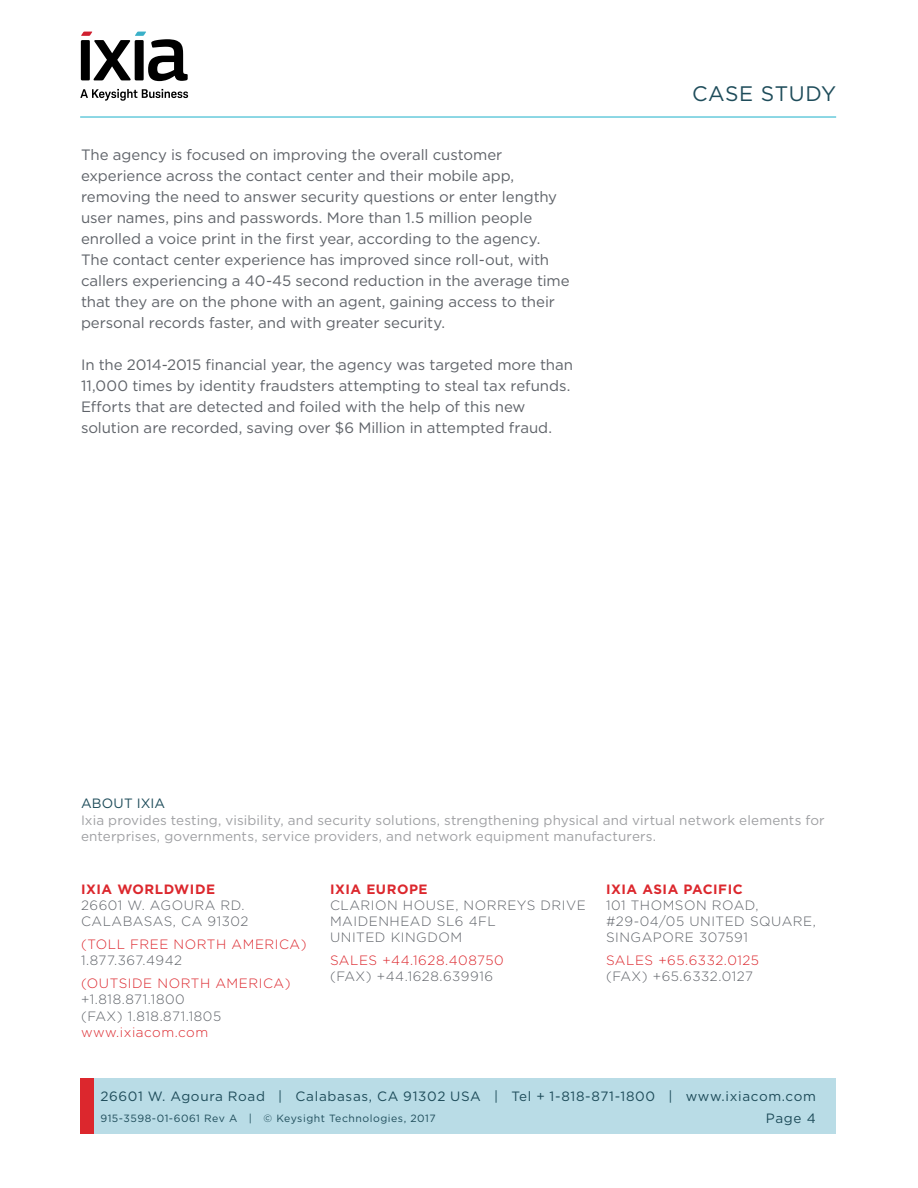
<style>
.page{position:relative;width:918px;height:1188px;background:#fff}
.page>*{position:absolute;margin:0;border:0;box-sizing:border-box;transform-origin:0 0}
.Subtitle{font:21px "Gotham";letter-spacing:.025em;color:#1e4c5a}
.t1{font:15px/21px "Gotham";letter-spacing:-.005em;color:#5f6369}
.Contact_Info_Text_1{font:300 13.5px "Gotham";letter-spacing:.04em;color:#5f6369}
.About_Text{font:13.5px/16.2px "Gotham";letter-spacing:.01em;color:#9fa0a3}
.t2{font:300 13.5px "Gotham";letter-spacing:.04em;color:#dc272d}
.Footer_Website{font:13.5px "Gotham";letter-spacing:.05em;color:#1e4c5a}
.t3{font:700 13.5px "Gotham";letter-spacing:.04em;color:#dc272d}
.About_Header{font:13.5px "Gotham";letter-spacing:.015em;color:#1e4c5a}
.Date__Page_Number{font:13.5px "Gotham";color:#1e4c5a}
.Doc_Number{font:10.5px "Gotham";letter-spacing:.05em;color:#1e4c5a}
</style>
<div class="page">
<div style="left:80px;top:1079px;width:756px;height:55px;background:#b9dce6"></div>
<div style="left:80px;top:1079px;width:14px;height:55px;background:#dc272d"></div>
<hr style="left:80px;top:117px;width:756px;height:1px;background:#1cb0ca">
<svg style="left:80px;top:89px;width:108px;height:12px"></svg>
<svg style="left:81px;top:32px;width:107px;height:49px"></svg>
<p class="t1" style="left:81px;top:144px;width:490px">The agency is focused on improving the overall customer experience across the contact center and their mobile app, removing the need to answer security questions or enter lengthy user names, pins and passwords. More than 1.5 million people enrolled a voice print in the first year, according to the agency.<br>The contact center experience has improved since roll-out, with callers experiencing a 40-45 second reduction in the average time that they are on the phone with an agent, gaining access to their personal records faster, and with greater security.</p>
<p class="t1" style="left:81px;top:354px;width:494px">In the 2014-2015 financial year, the agency was targeted more than 11,000 times by identity fraudsters attempting to steal tax refunds.<br>Efforts that are detected and foiled with the help of this new solution are recorded, saving over $6 Million in attempted fraud.</p>
<p class="Subtitle" style="left:692px;top:80px;width:145px">CASE STUDY</p>
<p class="About_Header" style="left:81px;top:795px;width:86px">ABOUT IXIA</p>
<p class="About_Text" style="left:81px;top:811px;width:745px">Ixia provides testing, visibility, and security solutions, strengthening physical and virtual network elements for enterprises, governments, service providers, and network equipment manufacturers.</p>
<p class="t3" style="left:81px;top:880px;width:136px">IXIA WORLDWIDE</p>
<p class="Contact_Info_Text_1" style="left:81px;top:897px;width:165px">26601 W. AGOURA RD.</p>
<p class="Contact_Info_Text_1" style="left:81px;top:913px;width:169px">CALABASAS, CA 91302</p>
<p class="t2" style="left:81px;top:936px;width:227px">(TOLL FREE NORTH AMERICA)</p>
<p class="Contact_Info_Text_1" style="left:81px;top:952px;width:103px">1.877.367.4942</p>
<p class="t2" style="left:81px;top:975px;width:211px">(OUTSIDE NORTH AMERICA)</p>
<p class="Contact_Info_Text_1" style="left:81px;top:991px;width:105px">+1.818.871.1800</p>
<p class="Contact_Info_Text_1" style="left:81px;top:1007px;width:142px">(FAX) 1.818.871.1805</p>
<p class="t2" style="left:81px;top:1023px;width:129px">www.ixiacom.com</p>
<p class="t3" style="left:330px;top:880px;width:99px">IXIA EUROPE</p>
<p class="Contact_Info_Text_1" style="left:330px;top:897px;width:257px">CLARION HOUSE, NORREYS DRIVE</p>
<p class="Contact_Info_Text_1" style="left:330px;top:913px;width:167px">MAIDENHEAD SL6 4FL</p>
<p class="Contact_Info_Text_1" style="left:330px;top:929px;width:134px">UNITED KINGDOM</p>
<p class="t2" style="left:330px;top:952px;width:175px">SALES +44.1628.408750</p>
<p class="Contact_Info_Text_1" style="left:330px;top:968px;width:165px">(FAX) +44.1628.639916</p>
<p class="t3" style="left:606px;top:880px;width:138px">IXIA ASIA PACIFIC</p>
<p class="Contact_Info_Text_1" style="left:606px;top:897px;width:154px">101 THOMSON ROAD,</p>
<p class="Contact_Info_Text_1" style="left:606px;top:913px;width:211px">#29-04/05 UNITED SQUARE,</p>
<p class="Contact_Info_Text_1" style="left:606px;top:929px;width:143px">SINGAPORE 307591</p>
<p class="t2" style="left:606px;top:952px;width:155px">SALES +65.6332.0125</p>
<p class="Contact_Info_Text_1" style="left:606px;top:968px;width:149px">(FAX) +65.6332.0127</p>
<p class="Footer_Website" style="left:100px;top:1087px;width:717px">26601 W. Agoura Road | Calabasas, CA 91302 USA | Tel + 1-818-871-1800 | www.ixiacom.com</p>
<p class="Doc_Number" style="left:100px;top:1112px;width:337px">915-3598-01-6061 Rev A | © Keysight Technologies, 2017</p>
<p class="Date__Page_Number" style="left:766px;top:1110px;width:52px">Page 4</p>
</div>
